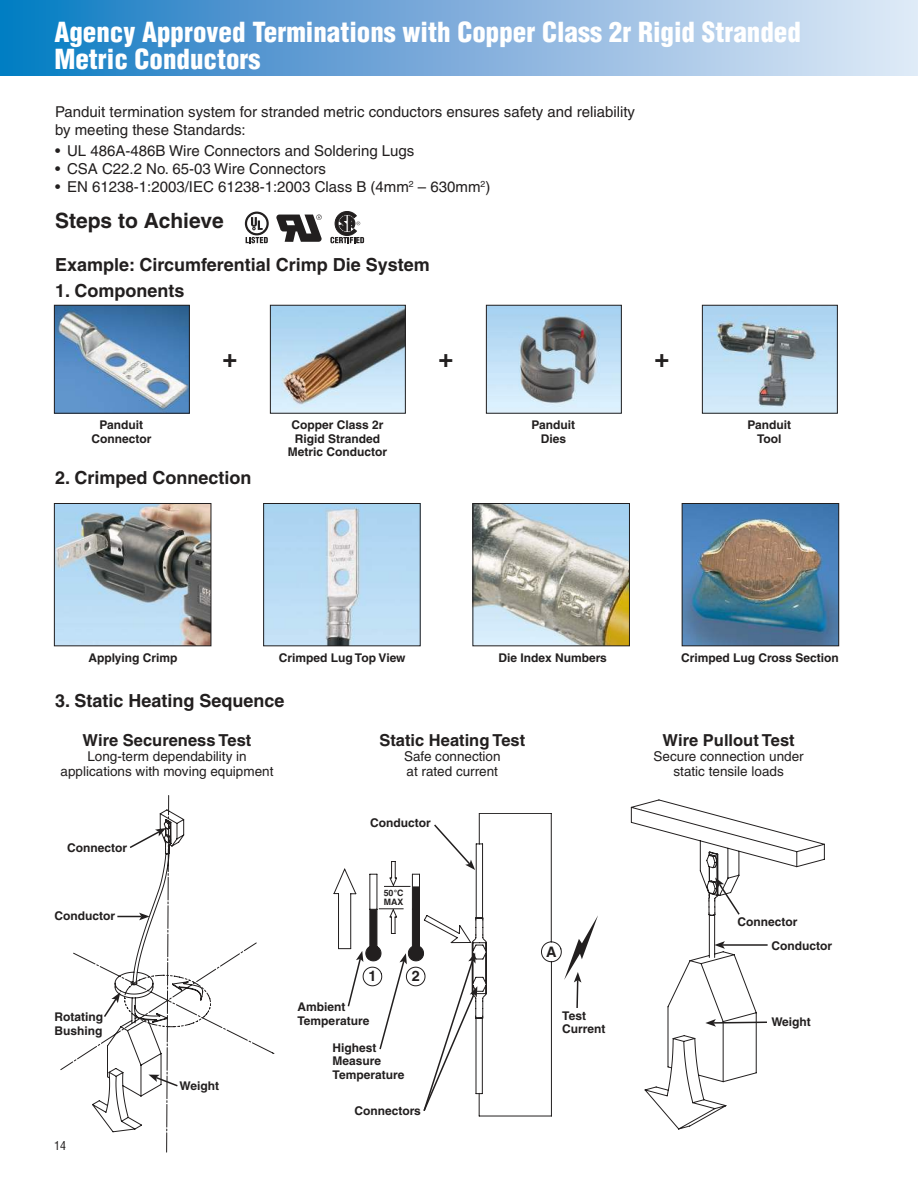
<style>
.page{position:relative;width:918px;height:1188px;background:#fff}
.page>*{position:absolute;margin:0;border:0;box-sizing:border-box;transform-origin:0 0}
.t1{font:900 condensed 27px/27px "Helvetica";color:#fff}
.t2{font:700 25.5px "Helvetica";color:#221f1f}
.t3{font:700 21px "Helvetica";color:#221f1f}
.t4{font:700 18px "Helvetica";color:#221f1f}
.t5{font:700 16.5px "Helvetica";color:#221f1f}
.t6{font:15px/18px "Helvetica";color:#221f1f}
.t7{font:700 14.55px "Helvetica";color:#221f1f}
.t8{font:13.5px/15px "Helvetica";color:#221f1f;text-align:center}
.t9{font:700 12px/13.5px "Helvetica";color:#221f1f}
.t10{font:condensed 12px "Helvetica";color:#221f1f}
.t11{font:700 8.85px/8.9px "Helvetica";color:#221f1f}
</style>
<div class="page">
<img style="left:0;top:0;width:918px;height:76px">
<svg style="left:245px;top:212px;width:24px;height:31px"></svg>
<svg style="left:276px;top:214px;width:46px;height:28px"></svg>
<svg style="left:330px;top:212px;width:34px;height:31px"></svg>
<img style="left:56px;top:307px;width:132px;height:105px">
<div style="left:54px;top:305px;width:136px;height:109px;border:1px solid #221f1f"></div>
<img style="left:272px;top:307px;width:132px;height:105px">
<div style="left:270px;top:305px;width:136px;height:109px;border:1px solid #221f1f"></div>
<img style="left:488px;top:307px;width:132px;height:105px">
<div style="left:486px;top:305px;width:136px;height:109px;border:1px solid #221f1f"></div>
<img style="left:704px;top:307px;width:132px;height:105px">
<div style="left:702px;top:305px;width:136px;height:109px;border:1px solid #221f1f"></div>
<img style="left:56px;top:505px;width:153px;height:139px">
<div style="left:54px;top:503px;width:157px;height:143px;border:1px solid #221f1f"></div>
<img style="left:265px;top:505px;width:154px;height:139px">
<div style="left:263px;top:503px;width:158px;height:143px;border:1px solid #221f1f"></div>
<img style="left:475px;top:505px;width:153px;height:139px">
<div style="left:473px;top:503px;width:157px;height:143px;border:1px solid #221f1f"></div>
<img style="left:684px;top:505px;width:153px;height:139px">
<div style="left:682px;top:503px;width:157px;height:143px;border:1px solid #221f1f"></div>
<svg style="left:631px;top:800px;width:194px;height:329px"></svg>
<hr style="left:723px;top:944px;width:45px;height:2px;background:#221f1f">
<svg style="left:714px;top:941px;width:11px;height:8px"></svg>
<svg style="left:715px;top:878px;width:26px;height:38px"></svg>
<svg style="left:705px;top:1019px;width:64px;height:8px"></svg>
<svg style="left:478px;top:813px;width:84px;height:303px"></svg>
<svg style="left:564px;top:915px;width:34px;height:93px"></svg>
<svg style="left:334px;top:823px;width:153px;height:290px"></svg>
<svg style="left:60px;top:795px;width:214px;height:323px"></svg>
<svg style="left:128px;top:828px;width:38px;height:22px"></svg>
<svg style="left:117px;top:913px;width:33px;height:7px"></svg>
<svg style="left:102px;top:974px;width:110px;height:179px"></svg>
<h1 class="t1" style="left:54px;top:21px;width:748px">Agency Approved Terminations with Copper Class 2r Rigid Stranded<br>Metric Conductors</h1>
<p class="t6" style="left:55px;top:102px;width:582px">Panduit termination system for stranded metric conductors ensures safety and reliability by meeting these Standards:</p>
<p class="t6" style="left:55px;top:141px;width:361px">• UL 486A-486B Wire Connectors and Soldering Lugs</p>
<p class="t6" style="left:55px;top:159px;width:272px">• CSA C22.2 No. 65-03 Wire Connectors</p>
<p class="t6" style="left:55px;top:177px;width:437px">• EN 61238-1:2003/IEC 61238-1:2003 Class B (4mm<sup>2</sup> – 630mm<sup>2</sup>)</p>
<h3 class="t3" style="left:55px;top:212px;width:170px">Steps to Achieve</h3>
<h3 class="t4" style="left:55px;top:258px;width:376px">Example: Circumferential Crimp Die System</h3>
<h3 class="t4" style="left:55px;top:283px;width:131px">1. Components</h3>
<p class="t9" style="left:91px;top:419px;width:61px;text-align:center">Panduit<br>Connector</p>
<h2 class="t2" style="left:222px;top:348px;width:16px">+</h2>
<h2 class="t2" style="left:438px;top:348px;width:16px">+</h2>
<h2 class="t2" style="left:654px;top:348px;width:16px">+</h2>
<p class="t9" style="left:288px;top:419px;width:101px;text-align:center">Copper Class 2r<br>Rigid Stranded<br>Metric Conductor</p>
<p class="t9" style="left:532px;top:419px;width:45px;text-align:center">Panduit<br>Dies</p>
<h3 class="t4" style="left:55px;top:471px;width:198px">2. Crimped Connection</h3>
<p class="t9" style="left:748px;top:419px;width:45px;text-align:center">Panduit<br>Tool</p>
<p class="t9" style="left:88px;top:652px;width:91px">Applying Crimp</p>
<p class="t9" style="left:279px;top:652px;width:128px">Crimped Lug Top View</p>
<h3 class="t4" style="left:55px;top:694px;width:231px">3. Static Heating Sequence</h3>
<p class="t9" style="left:499px;top:652px;width:110px">Die Index Numbers</p>
<p class="t9" style="left:681px;top:652px;width:159px">Crimped Lug Cross Section</p>
<h3 class="t5" style="left:83px;top:734px;width:170px">Wire Secureness Test</h3>
<p class="t8" style="left:61px;top:749px;width:214px">Long-term dependability in applications with moving equipment</p>
<p class="t9" style="left:67px;top:842px;width:61px">Connector</p>
<p class="t9" style="left:54px;top:910px;width:62px">Conductor</p>
<p class="t9" style="left:54px;top:1011px;width:50px">Rotating<br>Bushing</p>
<p class="t10" style="left:54px;top:1140px;width:13px">14</p>
<p class="t9" style="left:180px;top:1080px;width:41px">Weight</p>
<h3 class="t5" style="left:379px;top:734px;width:147px">Static Heating Test</h3>
<p class="t8" style="left:404px;top:749px;width:98px;text-align:left">Safe connection at rated current</p>
<p class="t9" style="left:370px;top:817px;width:62px">Conductor</p>
<p class="t11" style="left:384px;top:889px;width:21px">50°C<br>MAX</p>
<p class="t7" style="left:368px;top:968px;width:10px">1</p>
<p class="t7" style="left:412px;top:968px;width:10px">2</p>
<p class="t9" style="left:297px;top:1001px;width:73px">Ambient<br>Temperature</p>
<p class="t9" style="left:333px;top:1042px;width:73px">Highest<br>Measure<br>Temperature</p>
<p class="t9" style="left:354px;top:1105px;width:68px">Connectors</p>
<p class="t7" style="left:546px;top:943px;width:12px">A</p>
<p class="t9" style="left:562px;top:1010px;width:45px">Test<br>Current</p>
<h3 class="t5" style="left:663px;top:734px;width:134px">Wire Pullout Test</h3>
<p class="t8" style="left:654px;top:749px;width:152px">Secure connection under static tensile loads</p>
<p class="t9" style="left:771px;top:911px;width:62px;line-height:24px;text-indent:-34px">Connector<br>Conductor</p>
<p class="t9" style="left:771px;top:1016px;width:41px">Weight</p>
</div>
